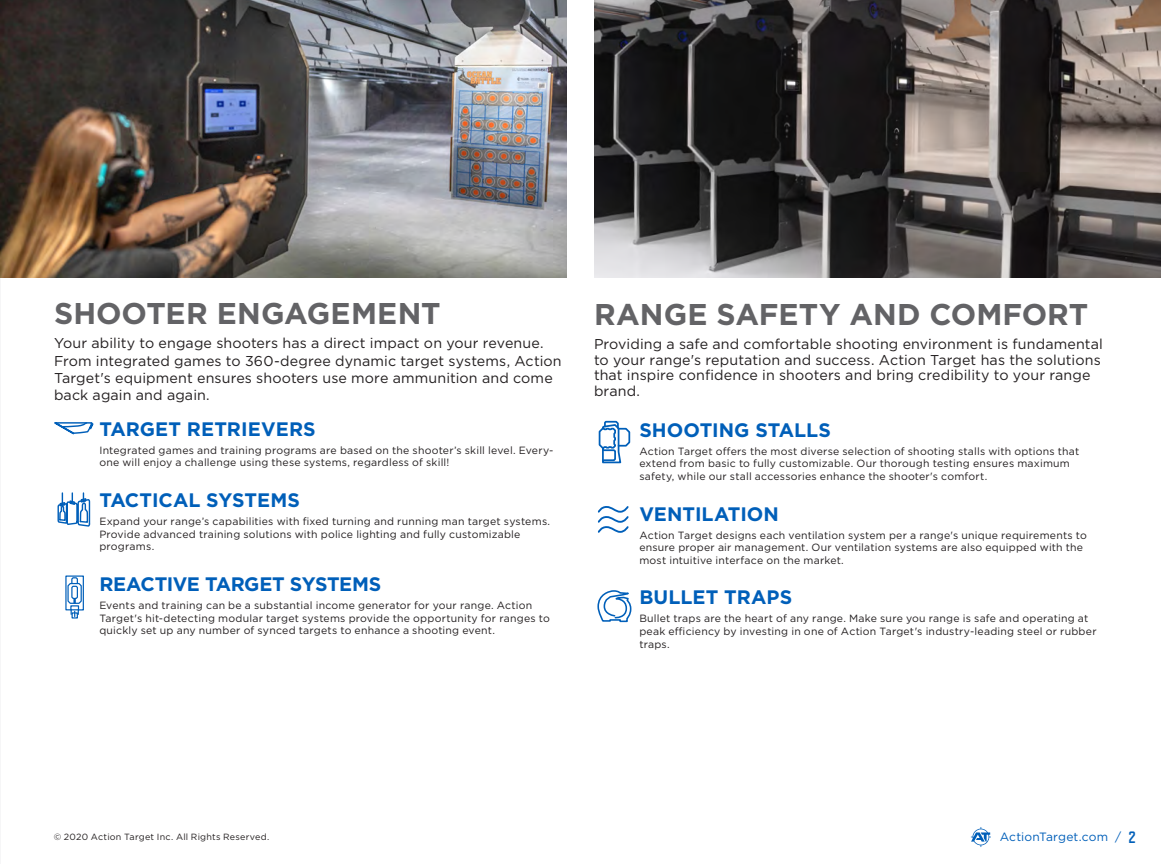
<style>
.page{position:relative;width:1161px;height:864px;background:#fff}
.page>*{position:absolute;margin:0;border:0;box-sizing:border-box;transform-origin:0 0}
.t1{font:700 30px "Gotham";color:#636366}
.t2{font:700 19.5px "Gotham";letter-spacing:-.005em;color:#005fb9}
.t3{font:14.25px/17.1px "Gotham";letter-spacing:.01em;color:#231f20}
.t4{font:12px "Gotham";letter-spacing:.005em;color:#005fb9}
.t5{font:10.5px/12.6px "Gotham";letter-spacing:.02em;color:#231f20}
.t6{font:9px "Gotham";letter-spacing:.025em;color:#231f20}
.s1{font-family:"Refrigerator Deluxe";font-weight:700;font-size:16.5px}
</style>
<div class="page">
<img style="left:0;top:0;width:567px;height:278px">
<img style="left:594px;top:0;width:567px;height:278px">
<svg style="left:971px;top:827px;width:20px;height:20px"></svg>
<svg style="left:598px;top:506px;width:31px;height:27px"></svg>
<svg style="left:54px;top:422px;width:40px;height:13px"></svg>
<svg style="left:57px;top:493px;width:33px;height:34px"></svg>
<div style="left:72px;top:612px;width:6px;height:7px;border:1px solid #005fb9"></div>
<svg style="left:65px;top:575px;width:19px;height:42px"></svg>
<svg style="left:598px;top:421px;width:32px;height:43px"></svg>
<svg style="left:597px;top:590px;width:35px;height:32px"></svg>
<h1 class="t1" style="left:54px;top:294px;width:388px">SHOOTER ENGAGEMENT</h1>
<h3 class="t3" style="left:54px;top:335px;width:509px">Your ability to engage shooters has a direct impact on your revenue.<br>From integrated games to 360-degree dynamic target systems, Action Target's equipment ensures shooters use more ammunition and come back again and again.</h3>
<h2 class="t2" style="left:99px;top:416px;width:218px">TARGET RETRIEVERS</h2>
<p class="t5" style="left:99px;top:444px;width:456px">Integrated games and training programs are based on the shooter’s skill level. Every&shy;one will enjoy a challenge using these systems, regardless of skill!</p>
<h2 class="t2" style="left:99px;top:487px;width:202px">TACTICAL SYSTEMS</h2>
<p class="t5" style="left:99px;top:515px;width:452px">Expand your range’s capabilities with fixed turning and running man target systems.<br>Provide advanced training solutions with police lighting and fully customizable programs.</p>
<h2 class="t2" style="left:99px;top:571px;width:283px">REACTIVE TARGET SYSTEMS</h2>
<p class="t5" style="left:99px;top:599px;width:452px">Events and training can be a substantial income generator for your range. Action<br>Target's hit-detecting modular target systems provide the opportunity for ranges to quickly set up any number of synced targets to enhance a shooting event.</p>
<h1 class="t1" style="left:594px;top:294px;width:496px">RANGE SAFETY AND COMFORT</h1>
<h3 class="t3" style="left:594px;top:336px;width:510px;line-height:15.8px">Providing a safe and comfortable shooting environment is fundamental to your range's reputation and success. Action Target has the solutions that inspire confidence in shooters and bring credibility to your range brand.</h3>
<h2 class="t2" style="left:639px;top:417px;width:193px">SHOOTING STALLS</h2>
<p class="t5" style="left:639px;top:444px;width:442px">Action Target offers the most diverse selection of shooting stalls with options that extend from basic to fully customizable. Our thorough testing ensures maximum safety, while our stall accessories enhance the shooter's comfort.</p>
<h2 class="t2" style="left:639px;top:501px;width:141px">VENTILATION</h2>
<p class="t5" style="left:639px;top:528px;width:449px">Action Target designs each ventilation system per a range's unique requirements to ensure proper air management. Our ventilation systems are also equipped with the most intuitive interface on the market.</p>
<h2 class="t2" style="left:639px;top:585px;width:154px">BULLET TRAPS</h2>
<p class="t5" style="left:639px;top:612px;width:459px">Bullet traps are the heart of any range. Make sure you range is safe and operating at peak efficiency by investing in one of Action Target's industry-leading steel or rubber traps.</p>
<p class="t6" style="left:54px;top:831px;width:217px">© 2020 Action Target Inc. All Rights Reserved.</p>
<p class="t4" style="left:1000px;top:829px;width:138px">ActionTarget.com / <span class="s1">2</span></p>
</div>
